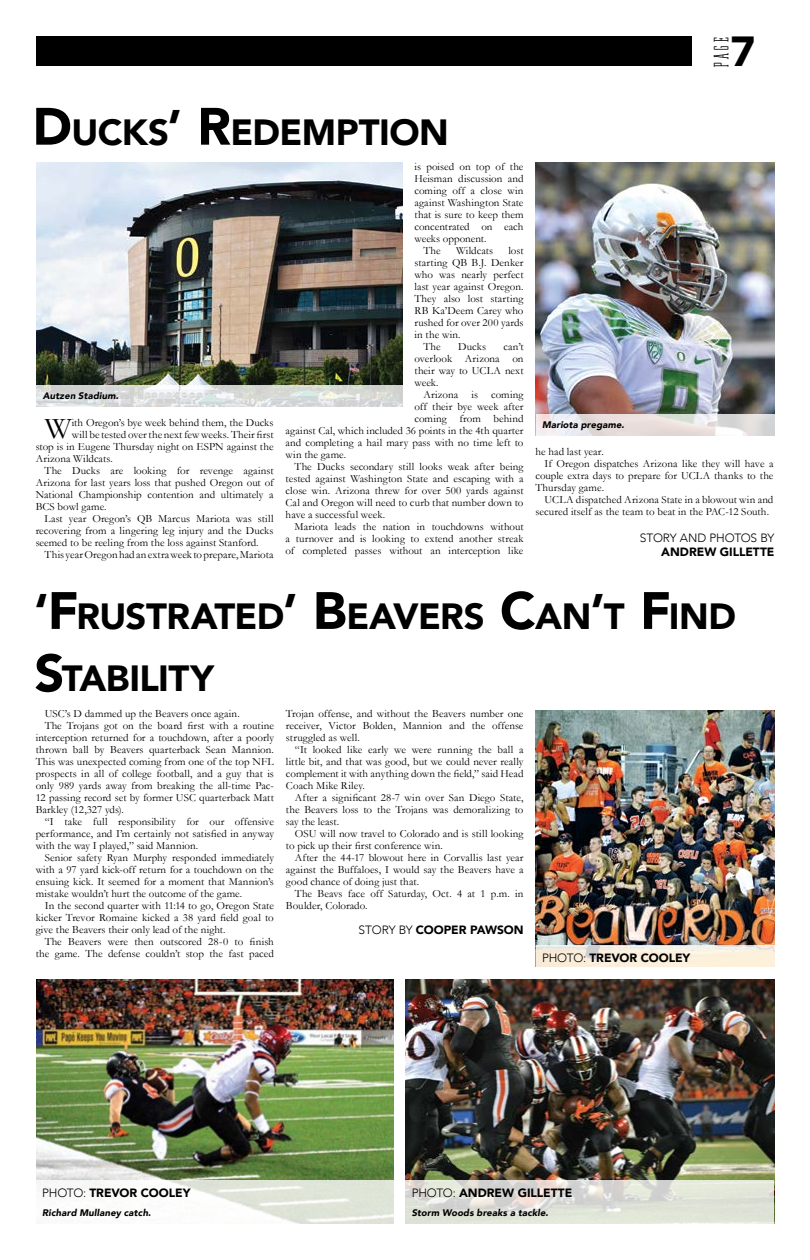
<style>
.page{position:relative;width:810px;height:1260px;background:#fff}
.page>*{position:absolute;margin:0;border:0;box-sizing:border-box;transform-origin:0 0}
.t1{font:900 42px "Avenir";color:#000}
.t2{font:900 36.4px/62.4px "Avenir";letter-spacing:-.02em;color:#000}
.t3{font:30.2px "Garamond";color:#000}
.t4{font:21px "Dalle";color:#000}
.t5{font:900 12px "Avenir";color:#000}
.t6{font:300 12px "Avenir";color:#000}
.t7{font:11px/12px "Garamond";letter-spacing:.005em;color:#000;text-align:justify}
.t8{font:italic 900 9.5px "Avenir";letter-spacing:.015em;color:#000}
.s1{font-size:52px}
.s2{font-size:47px}
.s3{font-weight:300}
</style>
<div class="page">
<div style="left:36px;top:36px;width:656px;height:30px;background:#000"></div>
<img style="left:536px;top:710px;width:239px;height:257px">
<svg style="left:536px;top:945px;width:238px;height:22px;background:#f6eddd"></svg>
<img style="left:36px;top:163px;width:366px;height:222px">
<img style="left:536px;top:163px;width:239px;height:273px">
<img style="left:405px;top:980px;width:370px;height:244px">
<img style="left:36px;top:980px;width:358px;height:201px">
<svg style="left:36px;top:385px;width:366px;height:22px;background:#dbdddc"></svg>
<svg style="left:536px;top:414px;width:238px;height:22px;background:#e7e1e1"></svg>
<svg style="left:36px;top:1181px;width:358px;height:43px"></svg>
<svg style="left:405px;top:1181px;width:369px;height:43px;background:#dfe1d8"></svg>
<h2 class="t2" style="left:32px;top:100px;width:418px"><span class="s1">D</span>UCKS<span class="s2">’</span> <span class="s1">R</span>EDEMPTION</h2>
<h3 class="t4" style="left:712px;top:68px;width:32px;rotate:-90deg">PAGE</h3>
<h1 class="t1" style="left:731px;top:15px;width:26px">7</h1>
<p class="t7" style="left:414px;top:160px;width:111px">is poised on top of the</p>
<p class="t7" style="left:414px;top:172px;width:111px">Heisman discussion and</p>
<p class="t7" style="left:414px;top:184px;width:111px">coming off a close win</p>
<p class="t7" style="left:414px;top:196px;width:111px">against Washington State</p>
<p class="t7" style="left:414px;top:208px;width:111px">that is sure to keep them</p>
<p class="t7" style="left:414px;top:220px;width:111px">concentrated on each</p>
<p class="t7" style="left:414px;top:232px;width:74px">weeks opponent.</p>
<p class="t7" style="left:423px;top:244px;width:19px">The</p>
<p class="t7" style="left:456px;top:244px;width:39px">Wildcats</p>
<p class="t7" style="left:508px;top:244px;width:17px">lost</p>
<p class="t7" style="left:414px;top:256px;width:111px">starting QB B.J. Denker</p>
<p class="t7" style="left:414px;top:268px;width:111px">who was nearly perfect</p>
<p class="t7" style="left:414px;top:280px;width:111px">last year against Oregon.</p>
<p class="t7" style="left:414px;top:292px;width:111px">They also lost starting</p>
<p class="t7" style="left:414px;top:304px;width:111px">RB Ka’Deem Carey who</p>
<p class="t7" style="left:414px;top:316px;width:111px">rushed for over 200 yards</p>
<p class="t7" style="left:414px;top:328px;width:48px">in the win.</p>
<p class="t7" style="left:423px;top:340px;width:19px">The</p>
<p class="t7" style="left:458px;top:340px;width:29px">Ducks</p>
<p class="t7" style="left:414px;top:340px;width:111px;text-indent:89px">can’t overlook Arizona on their way to UCLA next week.</p>
<p class="t7" style="left:423px;top:388px;width:102px">Arizona is coming</p>
<p class="t7" style="left:414px;top:400px;width:111px">off their bye week after</p>
<p class="t7" style="left:414px;top:412px;width:111px">coming from behind</p>
<p class="t7" style="left:286px;top:424px;width:239px">against Cal, which included 36 points in the 4th quarter</p>
<p class="t7" style="left:286px;top:436px;width:239px">and completing a hail mary pass with no time left to</p>
<p class="t7" style="left:286px;top:448px;width:62px">win the game.</p>
<p class="t7" style="left:295px;top:460px;width:230px">The Ducks secondary still looks weak after being</p>
<p class="t7" style="left:286px;top:472px;width:239px">tested against Washington State and escaping with a</p>
<p class="t7" style="left:286px;top:484px;width:239px">close win. Arizona threw for over 500 yards against</p>
<p class="t7" style="left:286px;top:496px;width:239px">Cal and Oregon will need to curb that number down to</p>
<p class="t7" style="left:286px;top:508px;width:101px">have a successful week.</p>
<p class="t7" style="left:295px;top:520px;width:230px">Mariota leads the nation in touchdowns without</p>
<p class="t7" style="left:286px;top:532px;width:239px">a turnover and is looking to extend another streak</p>
<p class="t7" style="left:286px;top:544px;width:239px">of completed passes without an interception like</p>
<p class="t8" style="left:43px;top:388px;width:78px">Autzen Stadium.</p>
<h3 class="t3" style="left:45px;top:410px;width:28px">W</h3>
<p class="t7" style="left:72px;top:416px;width:203px">ith Oregon’s bye week behind them, the Ducks</p>
<p class="t8" style="left:542px;top:416px;width:84px">Mariota pregame.</p>
<p class="t7" style="left:72px;top:428px;width:203px">will be tested over the next few weeks. Their first</p>
<p class="t7" style="left:36px;top:440px;width:239px">stop is in Eugene Thursday night on ESPN against the</p>
<p class="t7" style="left:36px;top:452px;width:79px">Arizona Wildcats.</p>
<p class="t7" style="left:45px;top:464px;width:230px">The Ducks are looking for revenge against</p>
<p class="t7" style="left:36px;top:476px;width:239px">Arizona for last years loss that pushed Oregon out of</p>
<p class="t7" style="left:36px;top:488px;width:239px">National Championship contention and ultimately a</p>
<p class="t7" style="left:36px;top:500px;width:73px">BCS bowl game.</p>
<p class="t7" style="left:45px;top:512px;width:230px">Last year Oregon’s QB Marcus Mariota was still</p>
<p class="t7" style="left:36px;top:524px;width:239px">recovering from a lingering leg injury and the Ducks</p>
<p class="t7" style="left:36px;top:536px;width:225px">seemed to be reeling from the loss against Stanford.</p>
<p class="t7" style="left:45px;top:548px;width:230px">This year Oregon had an extra week to prepare, Mariota</p>
<p class="t7" style="left:536px;top:445px;width:70px">he had last year.</p>
<p class="t7" style="left:545px;top:457px;width:230px">If Oregon dispatches Arizona like they will have a</p>
<p class="t7" style="left:536px;top:469px;width:239px">couple extra days to prepare for UCLA thanks to the</p>
<p class="t7" style="left:536px;top:481px;width:70px">Thursday game.</p>
<p class="t7" style="left:545px;top:493px;width:230px">UCLA dispatched Arizona State in a blowout win and</p>
<p class="t7" style="left:536px;top:505px;width:235px">secured itself as the team to beat in the PAC-12 South.</p>
<p class="t6" style="left:640px;top:531px;width:16px">STORY</p>
<p class="t6" style="left:680px;top:531px;width:10px">AND</p>
<p class="t6" style="left:710px;top:531px;width:9px">PHOTOS</p>
<p class="t6" style="left:760px;top:531px;width:8px">BY</p>
<p class="t5" style="left:661px;top:542px;width:115px">ANDREW GILLETTE</p>
<h2 class="t2" style="left:34px;top:584px;width:699px"><span class="s2">‘</span><span class="s1">F</span>RUSTRATED<span class="s2">’</span> <span class="s1">B</span>EAVERS <span class="s1">C</span>AN<span class="s2">’</span>T <span class="s1">F</span>IND<br><span class="s1">S</span>TABILITY</h2>
<p class="t7" style="left:45px;top:707px;width:197px">USC’s D dammed up the Beavers once again.</p>
<p class="t7" style="left:45px;top:719px;width:231px">The Trojans got on the board first with a routine</p>
<p class="t7" style="left:36px;top:731px;width:240px">interception returned for a touchdown, after a poorly</p>
<p class="t7" style="left:36px;top:743px;width:240px">thrown ball by Beavers quarterback Sean Mannion.</p>
<p class="t7" style="left:36px;top:755px;width:240px">This was unexpected coming from one of the top NFL</p>
<p class="t7" style="left:36px;top:767px;width:240px">prospects in all of college football, and a guy that is</p>
<p class="t7" style="left:36px;top:779px;width:240px">only 989 yards away from breaking the all-time Pac-</p>
<p class="t7" style="left:36px;top:791px;width:240px">12 passing record set by former USC quarterback Matt</p>
<p class="t7" style="left:36px;top:803px;width:90px">Barkley (12,327 yds).</p>
<p class="t7" style="left:45px;top:815px;width:231px">“I take full responsibility for our offensive</p>
<p class="t7" style="left:36px;top:827px;width:240px">performance, and I’m certainly not satisfied in anyway</p>
<p class="t7" style="left:36px;top:839px;width:164px">with the way I played,” said Mannion.</p>
<p class="t7" style="left:45px;top:851px;width:231px">Senior safety Ryan Murphy responded immediately</p>
<p class="t7" style="left:36px;top:863px;width:240px">with a 97 yard kick-off return for a touchdown on the</p>
<p class="t7" style="left:36px;top:875px;width:240px">ensuing kick. It seemed for a moment that Mannion’s</p>
<p class="t7" style="left:36px;top:887px;width:208px">mistake wouldn’t hurt the outcome of the game.</p>
<p class="t7" style="left:45px;top:899px;width:231px">In the second quarter with 11:14 to go, Oregon State</p>
<p class="t7" style="left:36px;top:911px;width:240px">kicker Trevor Romaine kicked a 38 yard field goal to</p>
<p class="t7" style="left:36px;top:923px;width:191px">give the Beavers their only lead of the night.</p>
<p class="t7" style="left:45px;top:935px;width:231px">The Beavers were then outscored 28-0 to finish</p>
<p class="t7" style="left:36px;top:947px;width:240px">the game. The defense couldn’t stop the fast paced</p>
<p class="t7" style="left:286px;top:707px;width:239px">Trojan offense, and without the Beavers number one receiver, Victor Bolden, Mannion and the offense struggled as well.</p>
<p class="t7" style="left:286px;top:743px;width:239px;text-indent:9px">“It looked like early we were running the ball a little bit, and that was good, but we could never really complement it with anything down the field,” said Head Coach Mike Riley.</p>
<p class="t7" style="left:286px;top:791px;width:239px;text-indent:9px">After a significant 28-7 win over San Diego State, the Beavers loss to the Trojans was demoralizing to say the least.</p>
<p class="t7" style="left:286px;top:827px;width:239px;text-indent:9px">OSU will now travel to Colorado and is still looking to pick up their first conference win.</p>
<p class="t7" style="left:286px;top:851px;width:239px;text-indent:9px">After the 44-17 blowout here in Corvallis last year against the Buffaloes, I would say the Beavers have a good chance of doing just that.</p>
<p class="t7" style="left:286px;top:887px;width:239px;text-indent:9px">The Beavs face off Saturday, Oct. 4 at 1 p.m. in<br>Boulder, Colorado.</p>
<p class="t5" style="left:358px;top:919px;width:167px"><span class="s3">STORY BY</span> COOPER PAWSON</p>
<p class="t5" style="left:542px;top:947px;width:149px"><span class="s3">PHOTO:</span> TREVOR COOLEY</p>
<p class="t5" style="left:42px;top:1183px;width:149px"><span class="s3">PHOTO:</span> TREVOR COOLEY</p>
<p class="t8" style="left:42px;top:1205px;width:110px">Richard Mullaney catch.</p>
<p class="t5" style="left:412px;top:1183px;width:162px"><span class="s3">PHOTO:</span> ANDREW G ILLETTE</p>
<p class="t8" style="left:412px;top:1205px;width:138px">Storm Woods breaks a tackle.</p>
</div>
